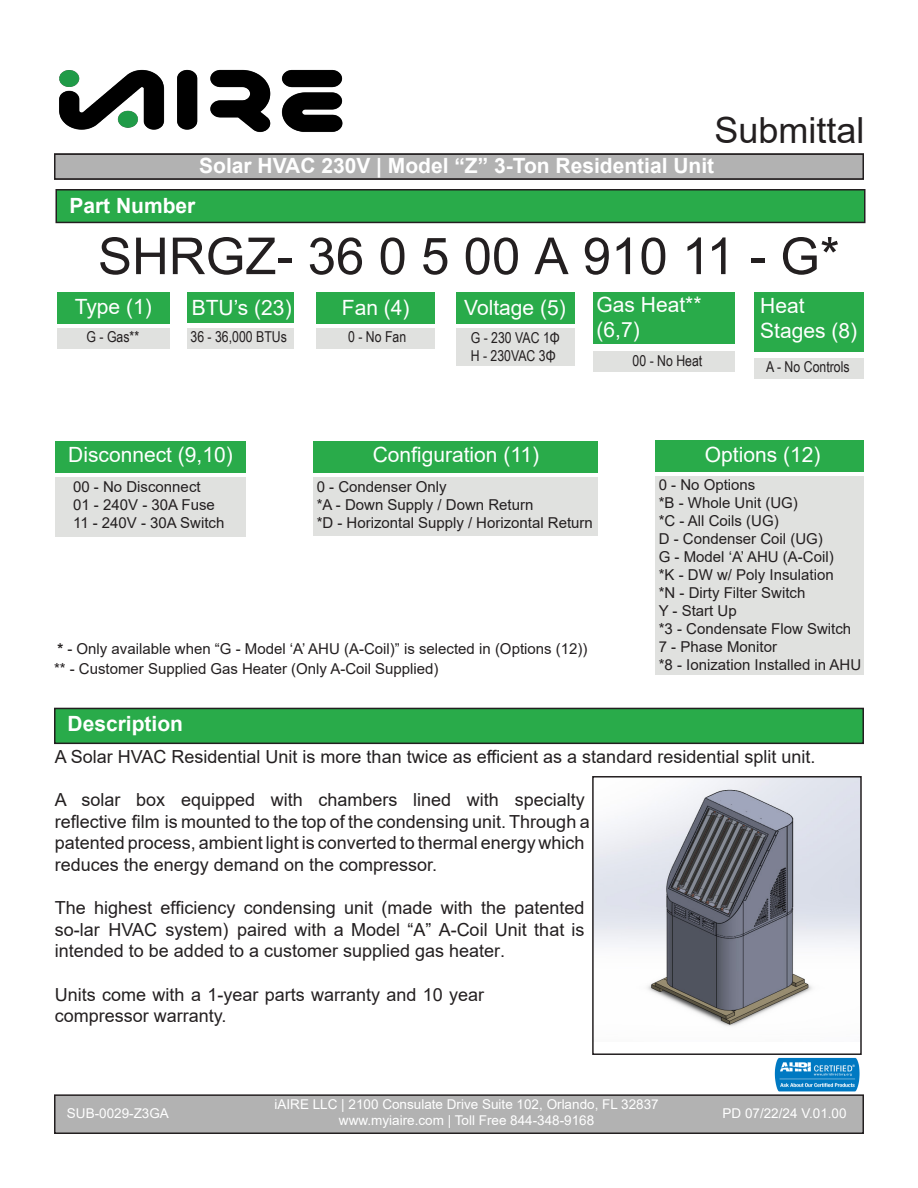
<style>
.page{position:relative;width:918px;height:1188px;background:#fff}
.page>*{position:absolute;margin:0;border:0;box-sizing:border-box;transform-origin:0 0}
.t1{font:51px "Arial";color:#231f20}
.t2{font:36px "Arial";color:#231f20}
.t3{font:700 21px "Arial";color:#fff}
.t4{font:21px/25.2px "Arial";color:#fff}
.t5{font:21px "Arial";color:#fff}
.t6{font:18px/21.6px "Arial";color:#231f20}
.t7{font:15px/18px "Arial";color:#231f20}
.t8{font:15px/18px "Arial Narrow";color:#231f20}
.t9{font:13.5px "Arial";color:#fff}
.s1{font-style:inherit}
.s2{font-weight:700}
</style>
<div class="page">
<div style="left:55px;top:1095px;width:808px;height:38px;background:#b2b2b2"></div>
<div style="left:54px;top:1094px;width:810px;height:40px;border:2px solid #231f20"></div>
<img style="left:59px;top:69px;width:284px;height:64px">
<div style="left:55px;top:154px;width:808px;height:25px;background:#b2b2b2"></div>
<div style="left:54px;top:153px;width:810px;height:27px;border:2px solid #231f20"></div>
<div style="left:55px;top:708px;width:808px;height:35px;background:#29ab4a"></div>
<div style="left:54px;top:708px;width:810px;height:36px;border:2px solid #231f20"></div>
<div style="left:56px;top:190px;width:809px;height:32px;background:#29ab4a"></div>
<div style="left:56px;top:189px;width:810px;height:34px;border:2px solid #231f20"></div>
<img style="left:595px;top:779px;width:264px;height:248px">
<div style="left:592px;top:776px;width:270px;height:279px;border:2px solid #231f20"></div>
<img style="left:775px;top:1058px;width:84px;height:33px">
<div style="left:57px;top:292px;width:113px;height:32px;background:#29ab4a"></div>
<div style="left:57px;top:328px;width:113px;height:21px;background:#e0e1df"></div>
<div style="left:188px;top:292px;width:106px;height:31px;background:#29ab4a"></div>
<div style="left:188px;top:328px;width:106px;height:20px;background:#e0e1df"></div>
<div style="left:316px;top:292px;width:119px;height:32px;background:#29ab4a"></div>
<div style="left:316px;top:328px;width:119px;height:21px;background:#e0e1df"></div>
<div style="left:456px;top:293px;width:118px;height:31px;background:#29ab4a"></div>
<div style="left:456px;top:329px;width:118px;height:37px;background:#e0e1df"></div>
<div style="left:594px;top:292px;width:141px;height:52px;background:#29ab4a"></div>
<div style="left:594px;top:351px;width:141px;height:21px;background:#e0e1df"></div>
<div style="left:754px;top:292px;width:110px;height:60px;background:#29ab4a"></div>
<div style="left:754px;top:358px;width:110px;height:21px;background:#e0e1df"></div>
<div style="left:55px;top:441px;width:191px;height:31px;background:#29ab4a"></div>
<div style="left:55px;top:477px;width:191px;height:60px;background:#e0e1df"></div>
<div style="left:314px;top:441px;width:284px;height:31px;background:#29ab4a"></div>
<div style="left:314px;top:477px;width:284px;height:59px;background:#e0e1df"></div>
<div style="left:656px;top:441px;width:208px;height:31px;background:#29ab4a"></div>
<div style="left:656px;top:477px;width:208px;height:198px;background:#e0e1df"></div>
<p class="t2" style="left:715px;top:105px;width:152px">Submittal</p>
<p class="t3" style="left:199px;top:151px;width:517px">Solar HVAC 230V | Model “Z” 3-Ton Residential Unit</p>
<p class="t3" style="left:282px;top:151px;width:417px">SHRP-FB4 | Solar HVAC Residential Units</p>
<p class="t3" style="left:69px;top:191px;width:128px">Part Number</p>
<h1 class="t1" style="left:98px;top:221px;width:743px">SHR<span class="s1">G</span>Z- <span class="s1">36 0</span> 5 <span class="s1">00 A</span> 910 11 - <span class="s1">G*</span></h1>
<p class="t4" style="left:75px;top:294px;width:79px">Type (1)</p>
<p class="t8" style="left:87px;top:328px;width:54px">G - Gas**</p>
<p class="t4" style="left:597px;top:292px;width:107px">Gas Heat** (6,7)</p>
<p class="t8" style="left:633px;top:352px;width:71px">00 - No Heat</p>
<p class="t4" style="left:760px;top:293px;width:98px">Heat<br>Stages (8)</p>
<p class="t8" style="left:766px;top:357px;width:85px">A - No Controls</p>
<p class="t4" style="left:192px;top:295px;width:101px">BTU’s (23)</p>
<p class="t8" style="left:190px;top:328px;width:98px">36 - 36,000 BTUs</p>
<p class="t4" style="left:342px;top:295px;width:69px">Fan (4)</p>
<p class="t8" style="left:348px;top:328px;width:60px">0 - No Fan</p>
<p class="t4" style="left:464px;top:295px;width:103px">Voltage (5)</p>
<p class="t8" style="left:471px;top:328px;width:91px">G - 230 VAC 1Φ<br>H - 230VAC 3Φ</p>
<p class="t4" style="left:68px;top:442px;width:166px">Disconnect (9,10)</p>
<p class="t7" style="left:73px;top:478px;width:153px">00 - No Disconnect<br>01 - 240V - 30A Fuse<br>11 - 240V - 30A Switch</p>
<p class="t5" style="left:373px;top:441px;width:168px">Configuration (11)</p>
<p class="t7" style="left:317px;top:478px;width:278px">0 - Condenser Only<br>*A - Down Supply / Down Return<br>*D - Horizontal Supply / Horizontal Return</p>
<p class="t7" style="left:54px;top:638px;width:535px;line-height:20.1px"><span class="s2">*</span> - Only available when “G - Model ‘A’ AHU (A-Coil)” is selected in (Options (12)) ** - Customer Supplied Gas Heater (Only A-Coil Supplied)</p>
<p class="t3" style="left:68px;top:709px;width:117px">Description</p>
<p class="t4" style="left:705px;top:442px;width:117px">Options (12)</p>
<p class="t7" style="left:659px;top:476px;width:204px">0 - No Options<br>*B - Whole Unit (UG)<br>*C - All Coils (UG)<br>D - Condenser Coil (UG)<br>G - Model ‘A’ AHU (A-Coil)<br>*K - DW w/ Poly Insulation<br>*N - Dirty Filter Switch<br>Y - Start Up<br>*3 - Condensate Flow Switch<br>7 - Phase Monitor<br>*8 - Ionization Installed in AHU</p>
<p class="t6" style="left:55px;top:746px;width:762px">A Solar HVAC Residential Unit is more than twice as efficient as a standard residential split unit.</p>
<p class="t6" style="left:55px;top:789px;width:536px">A solar box equipped with chambers lined with specialty reflective film is mounted to the top of the condensing unit. Through a patented process, ambient light is converted to thermal energy which reduces the energy demand on the compressor.</p>
<p class="t6" style="left:55px;top:897px;width:531px;text-align:justify">The highest efficiency condensing unit (made with the patented so-lar HVAC system) paired with a Model “A” A-Coil Unit that is intended to be added to a customer supplied gas heater.</p>
<p class="t6" style="left:55px;top:983px;width:431px">Units come with a 1-year parts warranty and 10 year compressor warranty.</p>
<p class="t9" style="left:67px;top:1104px;width:104px">SUB-0029-Z3GA</p>
<p class="t9" style="left:275px;top:1095px;width:386px">iAIRE LLC | 2100 Consulate Drive Suite 102, Orlando, FL 32837</p>
<p class="t9" style="left:339px;top:1111px;width:257px">www.myiaire.com | Toll Free 844-348-9168</p>
<p class="t9" style="left:723px;top:1104px;width:126px">PD 07/22/24 V.01.00</p>
</div>
